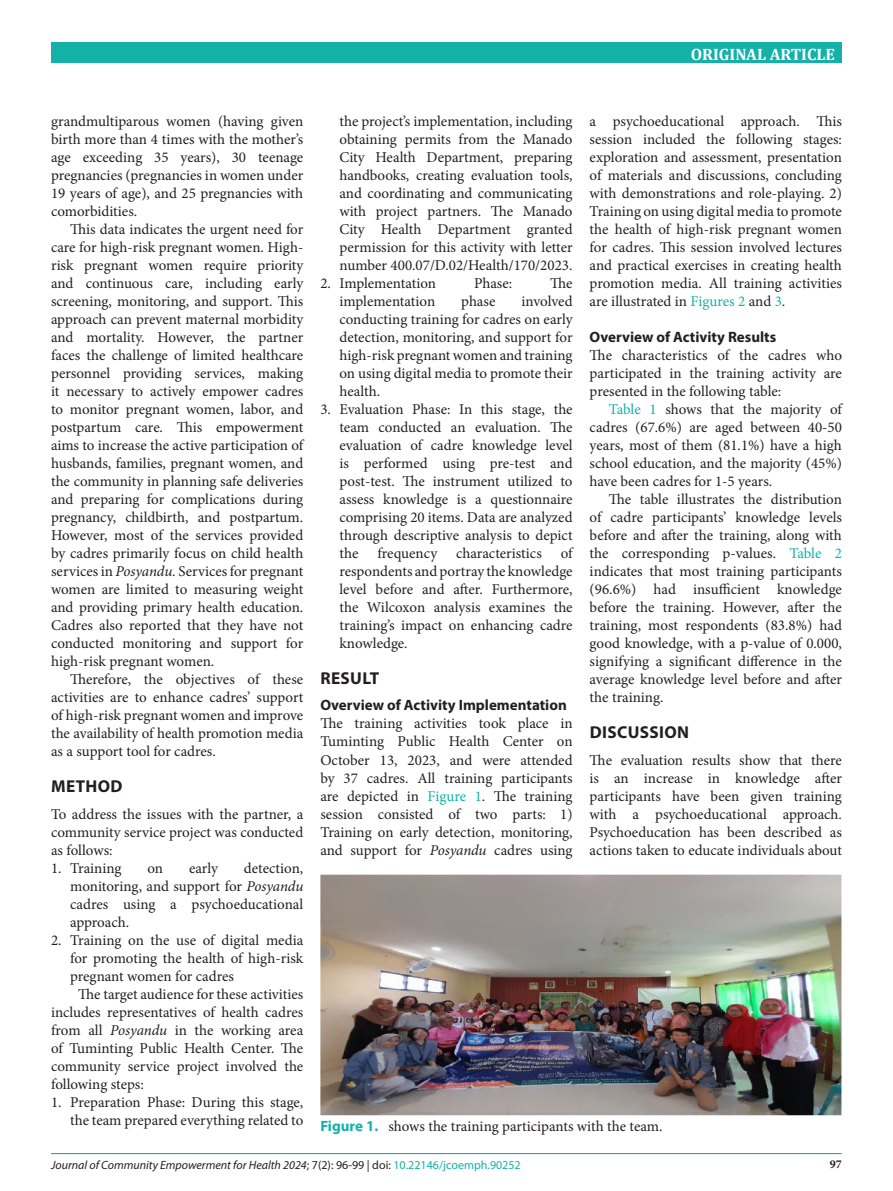
<style>
.page{position:relative;width:893px;height:1191px;background:#fff}
.page>*{position:absolute;margin:0;border:0;box-sizing:border-box;transform-origin:0 0}
.Judul{font:700 17.25px "Myriad Pro";letter-spacing:.02em;color:#231f20}
.t1{font:700 16.5px "Cambria";color:#fff}
.List_Paragraph{font:15px/18px "Minion Pro";color:#231f20;text-align:justify}
.sub_judul_ISM{font:700 15px "Myriad Pro";color:#231f20}
.Judul_Gambar{font:15px "Minion Pro";color:#231f20}
.t2{font:italic 12px "Myriad Pro";color:#231f20}
.t3{font:700 12px "Minion Pro";color:#231f20}
.s1{font-style:italic}
.s2{color:#13b1a8}
.s3{font-family:"Myriad Pro";font-weight:700;color:#13b1a8}
.s4{font-style:normal}
.s5{font-style:normal;color:#13b1a8}
</style>
<div class="page">
<div style="left:51px;top:43px;width:791px;height:20px;background:#13b1a8"></div>
<hr style="left:51px;top:1153px;width:790px;height:1px;background:#13b1a8">
<img style="left:320px;top:874px;width:522px;height:242px">
<p class="t1" style="left:691px;top:43px;width:146px">ORIGINAL ARTICLE</p>
<p class="List_Paragraph" style="left:51px;top:112px;width:254px">grandmultiparous women (having given birth more than 4 times with the mother’s age exceeding 35 years), 30 teenage pregnancies (pregnancies in women under 19 years of age), and 25 pregnancies with comorbidities.</p>
<p class="List_Paragraph" style="left:51px;top:220px;width:254px;text-indent:19px">This data indicates the urgent need for care for high-risk pregnant women. High&shy;risk pregnant women require priority and continuous care, including early screening, monitoring, and support. This approach can prevent maternal morbidity and mortality. However, the partner faces the challenge of limited healthcare personnel providing services, making it necessary to actively empower cadres to monitor pregnant women, labor, and postpartum care. This empowerment aims to increase the active participation of husbands, families, pregnant women, and the community in planning safe deliveries and preparing for complications during pregnancy, childbirth, and postpartum.<br>However, most of the services provided by cadres primarily focus on child health services in <span class="s1">Posyandu.</span> Services for pregnant women are limited to measuring weight and providing primary health education.<br>Cadres also reported that they have not conducted monitoring and support for high-risk pregnant women.</p>
<p class="List_Paragraph" style="left:51px;top:670px;width:254px;text-indent:19px">Therefore, the objectives of these activities are to enhance cadres’ support of high-risk pregnant women and improve the availability of health promotion media as a support tool for cadres.</p>
<p class="Judul" style="left:51px;top:775px;width:73px">METHOD</p>
<p class="List_Paragraph" style="left:51px;top:804px;width:254px">To address the issues with the partner, a community service project was conducted as follows:</p>
<p class="List_Paragraph" style="left:51px;top:858px;width:72px">1. Training</p>
<p class="List_Paragraph" style="left:147px;top:858px;width:17px">on</p>
<p class="List_Paragraph" style="left:189px;top:858px;width:30px">early</p>
<p class="List_Paragraph" style="left:70px;top:858px;width:235px;text-indent:174px">detection, monitoring, and support for <span class="s1">Posyandu </span>cadres using a psychoeducational approach.</p>
<p class="List_Paragraph" style="left:70px;top:930px;width:235px;text-indent:-19px">2. Training on the use of digital media for promoting the health of high-risk pregnant women for cadres</p>
<p class="List_Paragraph" style="left:51px;top:984px;width:254px;text-indent:27px">The target audience for these activities includes representatives of health cadres from all <span class="s1">Posyandu</span> in the working area of Tuminting Public Health Center. The community service project involved the following steps:</p>
<p class="List_Paragraph" style="left:51px;top:1092px;width:254px;text-align:right">1. Preparation Phase: During this stage, the team prepared everything related to</p>
<p class="List_Paragraph" style="left:339px;top:112px;width:235px">the project’s implementation, including obtaining permits from the Manado City Health Department, preparing handbooks, creating evaluation tools, and coordinating and communicating with project partners. The Manado City Health Department granted permission for this activity with letter number 400.07/D.02/Health/170/2023.</p>
<p class="List_Paragraph" style="left:320px;top:274px;width:117px">2. Implementation</p>
<p class="List_Paragraph" style="left:474px;top:274px;width:40px">Phase:</p>
<p class="List_Paragraph" style="left:550px;top:274px;width:24px">The</p>
<p class="List_Paragraph" style="left:339px;top:292px;width:97px">implementation</p>
<p class="List_Paragraph" style="left:461px;top:292px;width:36px">phase</p>
<p class="List_Paragraph" style="left:339px;top:292px;width:235px;text-indent:182px">involved conducting training for cadres on early detection, monitoring, and support for high-risk pregnant women and training on using digital media to promote their health.</p>
<p class="List_Paragraph" style="left:339px;top:400px;width:235px;text-indent:-19px">3. Evaluation Phase: In this stage, the team conducted an evaluation. The evaluation of cadre knowledge level is performed using pre-test and post-test. The instrument utilized to assess knowledge is a questionnaire comprising 20 items. Data are analyzed through descriptive analysis to depict the</p>
<p class="List_Paragraph" style="left:339px;top:544px;width:235px;text-indent:221px">of respondents and portray the knowledge level before and after. Furthermore, the Wilcoxon analysis examines the training’s impact on enhancing cadre knowledge.</p>
<p class="Judul" style="left:320px;top:667px;width:60px">RESULT</p>
<p class="sub_judul_ISM" style="left:320px;top:695px;width:248px">Overview of Activity Implementation</p>
<p class="List_Paragraph" style="left:320px;top:714px;width:254px">The training activities took place in Tuminting Public Health Center on October 13, 2023, and were attended by 37 cadres. All training participants are depicted in <span class="s2">Figure 1</span>. The training session consisted of two parts: 1)<br>Training on early detection, monitoring, and support for <span class="s1">Posyandu</span> cadres using</p>
<p class="List_Paragraph" style="left:377px;top:544px;width:61px">frequency</p>
<p class="List_Paragraph" style="left:456px;top:544px;width:87px">characteristics</p>
<p class="List_Paragraph" style="left:590px;top:112px;width:254px">a psychoeducational approach. This session included the following stages: exploration and assessment, presentation of materials and discussions, concluding with demonstrations and role-playing. 2)<br>Training on using digital media to promote the health of high-risk pregnant women for cadres. This session involved lectures and practical exercises in creating health promotion media. All training activities are illustrated in <span class="s2">Figures 2</span> and <span class="s2">3</span>.</p>
<p class="sub_judul_ISM" style="left:590px;top:327px;width:188px">Overview of Activity Results</p>
<p class="List_Paragraph" style="left:590px;top:346px;width:254px">The characteristics of the cadres who participated in the training activity are presented in the following table:</p>
<p class="List_Paragraph" style="left:590px;top:400px;width:254px;text-indent:19px"><span class="s2">Table 1</span> shows that the majority of cadres (67.6%) are aged between 40-50 years, most of them (81.1%) have a high school education, and the majority (45%) have been cadres for 1-5 years.</p>
<p class="List_Paragraph" style="left:590px;top:490px;width:254px;text-indent:19px">The table illustrates the distribution of cadre participants’ knowledge levels before and after the training, along with the corresponding p-values. <span class="s2">Table 2 </span>indicates that most training participants (96.6%) had insufficient knowledge before the training. However, after the training, most respondents (83.8%) had good knowledge, with a p-value of 0.000, signifying a significant difference in the average knowledge level before and after the training.</p>
<p class="Judul" style="left:590px;top:721px;width:101px">DISCUSSION</p>
<p class="List_Paragraph" style="left:590px;top:750px;width:254px">The evaluation results show that there is an increase in knowledge after participants have been given training with a psychoeducational approach.<br>Psychoeducation has been described as actions taken to educate individuals about</p>
<p class="Judul_Gambar" style="left:320px;top:1116px;width:344px"><span class="s3">Figure 1.</span> shows the training participants with the team.</p>
<p class="t2" style="left:51px;top:1157px;width:471px">Journal of Community Empowerment for Health 2024<span class="s4">; 7(2): 96-99 | doi:</span> <span class="s5">10.22146/jcoemph.90252</span></p>
<p class="t3" style="left:830px;top:1156px;width:13px">97</p>
</div>
